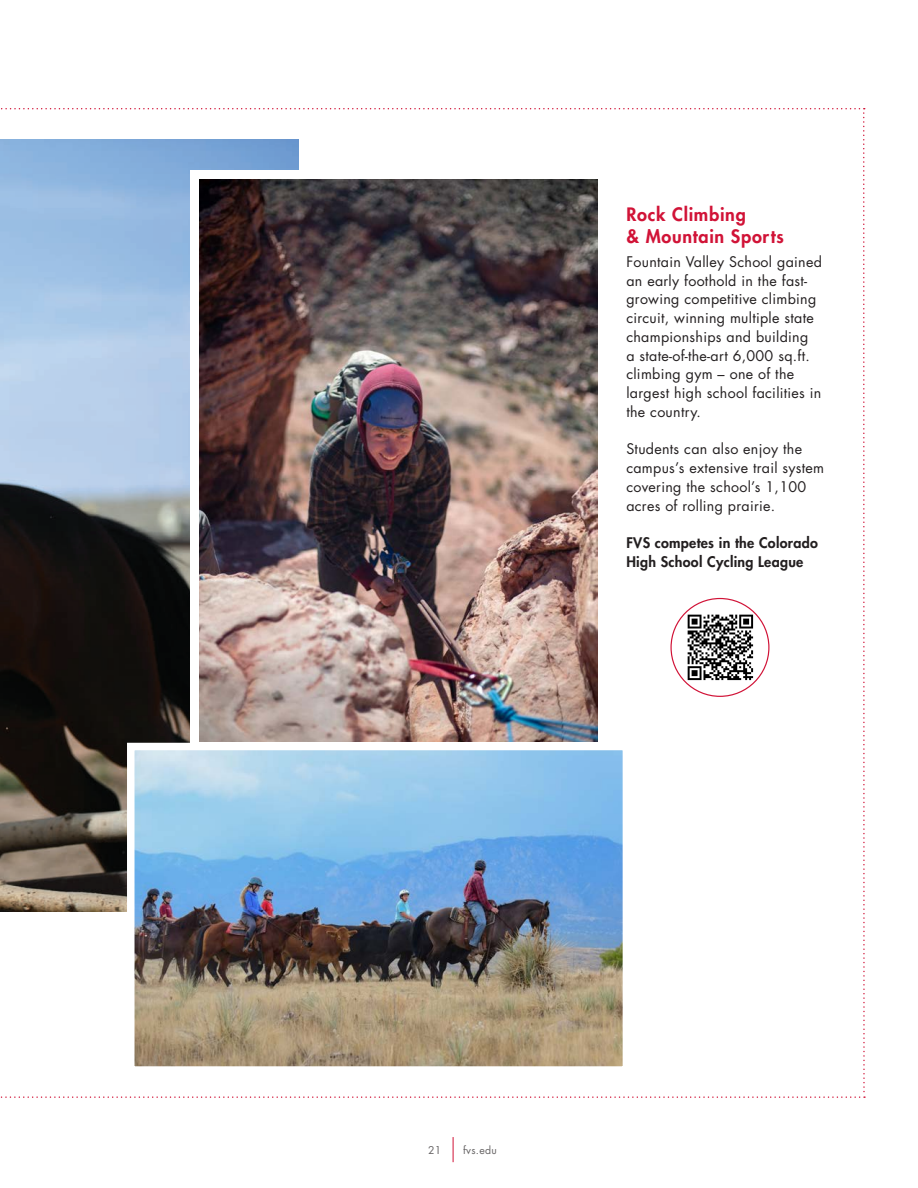
<style>
.page{position:relative;width:918px;height:1188px;background:#fff}
.page>*{position:absolute;margin:0;border:0;box-sizing:border-box;transform-origin:0 0}
.t1{font:800 18px/21.6px "Futura";letter-spacing:.04em;color:#d11337}
.t2{font:14.25px/18.8px "Futura";letter-spacing:.02em;color:#231f20}
.t3{font:800 14.25px/18.8px "Futura";letter-spacing:.02em;color:#231f20}
.t4{font:10.5px "Futura";letter-spacing:.03em;color:#231f20}
</style>
<div class="page">
<svg style="left:453px;top:1137px;width:1px;height:25px"></svg>
<img style="left:0;top:140px;width:298px;height:771px">
<div style="left:191px;top:171px;width:327px;height:854px;background:#fff"></div>
<img style="left:136px;top:752px;width:485px;height:313px">
<div style="left:127px;top:743px;width:503px;height:331px;border:8px solid #fff"></div>
<img style="left:200px;top:180px;width:398px;height:562px">
<svg style="left:671px;top:599px;width:98px;height:97px"></svg>
<img style="left:678px;top:605px;width:85px;height:85px">
<p class="t1" style="left:626px;top:204px;width:159px">Rock Climbing<br>&amp; Mountain Sports</p>
<p class="t2" style="left:626px;top:253px;width:197px">Fountain Valley School gained an early foothold in the fast&shy;growing competitive climbing circuit, winning multiple state championships and building<br>a state-of-the-art 6,000 sq.ft. climbing gym – one of the largest high school facilities in the country.</p>
<p class="t2" style="left:626px;top:440px;width:199px">Students can also enjoy the campus’s extensive trail system covering the school’s 1,100 acres of rolling prairie.</p>
<p class="t3" style="left:626px;top:534px;width:193px">FVS competes in the Colorado<br>High School Cycling League</p>
<p class="t4" style="left:428px;top:1144px;width:15px">21</p>
<p class="t4" style="left:463px;top:1144px;width:35px">fvs.edu</p>
</div>
